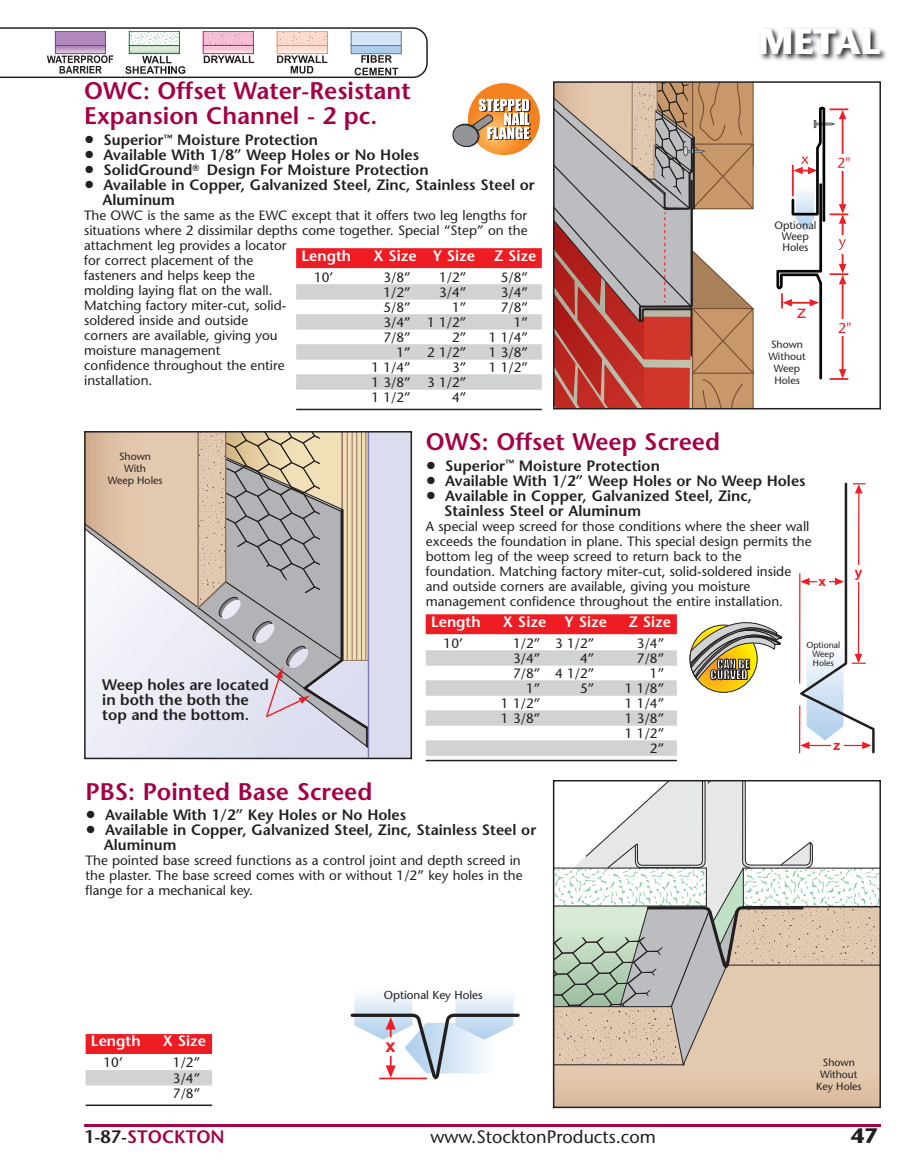
<style>
.page{position:relative;width:907px;height:1175px;background:#fff}
.page>*{position:absolute;margin:0;border:0;box-sizing:border-box;transform-origin:0 0}
.t1{font:700 36px "Stone Sans";color:#fff}
.t2{font:600 24px/25.5px "Stone Sans";color:#a30146}
.t3{font:700 21px "Stone Sans";color:#231f20}
.t4{font:700 18.3px "Arial";color:#ee1d23}
.t5{font:18px "Stone Sans";color:#231f20}
.t6{font:600 18px "Stone Sans";color:#a30146}
.t7{font:18px "Arial";color:#ee1d23}
.t8{font:600 15.3px/15.3px "Stone Sans";color:#231f20}
.t9{font:600 15px/15px "Stone Sans";color:#231f20}
.t10{font:600 15px "Stone Sans";color:#fff}
.t11{font:700 13.65px "Arial";color:#ee1d23}
.t12{font:13.5px/15px "Stone Sans";color:#231f20}
.t13{font:12px/10.8px "Impact";color:#fff;text-align:center}
.t14{font:11.7px "Stone Sans";color:#231f20}
.t15{font:10.8px/10.8px "Stone Sans";color:#231f20;text-align:center}
.t16{font:10.5px/12px "Stone Sans";color:#231f20;text-align:center}
.t17{font:8.7px/8.7px "Stone Sans";color:#231f20;text-align:center}
.s1{font-family:"Lucida Grande";font-weight:400;font-size:18px}
.s2{color:#231f20}
</style>
<div class="page">
<img style="left:760px;top:28px;width:127px;height:33px">
<hr style="left:84px;top:1123px;width:797px;height:3px;background:#a30146">
<svg style="left:0;top:27px;width:428px;height:51px"></svg>
<svg style="left:87px;top:749px;width:281px;height:7px"></svg>
<div style="left:368px;top:432px;width:43px;height:326px;background:#dbddef"></div>
<hr style="left:368px;top:432px;width:1px;height:326px;background:#7d78b8">
<svg style="left:87px;top:434px;width:283px;height:315px"></svg>
<div style="left:84px;top:431px;width:328px;height:328px;border:2px solid #231f20"></div>
<svg style="left:799px;top:482px;width:76px;height:272px"></svg>
<div style="left:426px;top:614px;width:251px;height:13px;background:#ee1d23"></div>
<div style="left:426px;top:626px;width:251px;height:8px;background:#ee1d23"></div>
<div style="left:426px;top:650px;width:251px;height:13px;background:#d1d2d4"></div>
<hr style="left:426px;top:662px;width:251px;height:3px;background:#d1d2d4">
<div style="left:426px;top:680px;width:251px;height:13px;background:#d1d2d4"></div>
<hr style="left:426px;top:692px;width:251px;height:3px;background:#d1d2d4">
<div style="left:426px;top:710px;width:251px;height:13px;background:#d1d2d4"></div>
<hr style="left:426px;top:722px;width:251px;height:3px;background:#d1d2d4">
<div style="left:426px;top:740px;width:251px;height:13px;background:#d1d2d4"></div>
<hr style="left:426px;top:752px;width:251px;height:3px;background:#d1d2d4">
<hr style="left:426px;top:759px;width:251px;height:2px;background:#231f20">
<svg style="left:690px;top:625px;width:67px;height:67px"></svg>
<svg style="left:689px;top:622px;width:93px;height:58px"></svg>
<svg style="left:350px;top:994px;width:170px;height:85px"></svg>
<div style="left:553px;top:902px;width:327px;height:205px;background:#e1c5a9"></div>
<svg style="left:556px;top:782px;width:322px;height:284px"></svg>
<div style="left:553px;top:779px;width:328px;height:328px;border:2px solid #231f20"></div>
<div style="left:86px;top:1033px;width:126px;height:14px;background:#ee1d23"></div>
<div style="left:86px;top:1046px;width:126px;height:7px;background:#ee1d23"></div>
<div style="left:86px;top:1069px;width:126px;height:14px;background:#d1d2d4"></div>
<hr style="left:86px;top:1082px;width:126px;height:3px;background:#d1d2d4">
<hr style="left:86px;top:1104px;width:126px;height:1px;background:#231f20">
<svg style="left:556px;top:84px;width:198px;height:322px"></svg>
<div style="left:553px;top:81px;width:328px;height:328px;border:2px solid #231f20"></div>
<svg style="left:776px;top:106px;width:74px;height:274px"></svg>
<div style="left:296px;top:248px;width:246px;height:14px;background:#ee1d23"></div>
<div style="left:296px;top:260px;width:246px;height:8px;background:#ee1d23"></div>
<div style="left:296px;top:284px;width:246px;height:14px;background:#d1d2d4"></div>
<hr style="left:296px;top:296px;width:246px;height:3px;background:#d1d2d4">
<div style="left:296px;top:314px;width:246px;height:14px;background:#d1d2d4"></div>
<hr style="left:296px;top:326px;width:246px;height:3px;background:#d1d2d4">
<div style="left:296px;top:344px;width:246px;height:14px;background:#d1d2d4"></div>
<hr style="left:296px;top:356px;width:246px;height:3px;background:#d1d2d4">
<div style="left:296px;top:374px;width:246px;height:14px;background:#d1d2d4"></div>
<hr style="left:296px;top:386px;width:246px;height:3px;background:#d1d2d4">
<hr style="left:296px;top:408px;width:246px;height:2px;background:#231f20">
<svg style="left:468px;top:83px;width:72px;height:72px"></svg>
<svg style="left:452px;top:99px;width:79px;height:49px"></svg>
<h2 class="t2" style="left:84px;top:80px;width:328px">OWC: Offset Water-Resistant<br>Expansion Channel - 2 pc.</h2>
<p class="t9" style="left:84px;top:134px;width:236px"><span class="s1">●</span> Superior<sup>™</sup> Moisture Protection</p>
<p class="t9" style="left:84px;top:149px;width:336px"><span class="s1">●</span> Available With 1/8” Weep Holes or No Holes</p>
<p class="t9" style="left:84px;top:164px;width:346px"><span class="s1">●</span> SolidGround<sup>®</sup> Design For Moisture Protection</p>
<p class="t9" style="left:102px;top:179px;width:434px;text-indent:-18px"><span class="s1">●</span> Available in Copper, Galvanized Steel, Zinc, Stainless Steel or<br>Aluminum</p>
<p class="t12" style="left:84px;top:209px;width:445px">The OWC is the same as the EWC except that it offers two leg lengths for situations where 2 dissimilar depths come together. Special “Step” on the attachment leg provides a locator<br>for correct placement of the<br>fasteners and helps keep the<br>molding laying flat on the wall.<br>Matching factory miter-cut, solid-<br>soldered inside and outside<br>corners are available, giving you<br>moisture management<br>confidence throughout the entire<br>installation.</p>
<p class="t10" style="left:301px;top:249px;width:51px">Length</p>
<p class="t10" style="left:373px;top:249px;width:103px">X Size Y Size</p>
<p class="t10" style="left:494px;top:249px;width:44px">Z Size</p>
<p class="t12" style="left:314px;top:271px;width:21px">10’</p>
<p class="t12" style="left:383px;top:271px;width:29px">3/8”</p>
<p class="t12" style="left:439px;top:271px;width:29px">1/2”</p>
<p class="t12" style="left:501px;top:271px;width:29px">5/8”</p>
<p class="t12" style="left:383px;top:286px;width:29px">1/2”</p>
<p class="t12" style="left:439px;top:286px;width:29px">3/4”</p>
<p class="t12" style="left:501px;top:286px;width:29px">3/4”</p>
<p class="t12" style="left:383px;top:301px;width:29px">5/8”</p>
<p class="t12" style="left:452px;top:301px;width:16px">1”</p>
<p class="t12" style="left:501px;top:301px;width:29px">7/8”</p>
<p class="t12" style="left:383px;top:316px;width:85px">3/4” 1 1/2”</p>
<p class="t12" style="left:514px;top:316px;width:16px">1”</p>
<p class="t12" style="left:383px;top:331px;width:29px">7/8”</p>
<p class="t12" style="left:452px;top:331px;width:16px">2”</p>
<p class="t12" style="left:489px;top:331px;width:41px">1 1/4”</p>
<p class="t12" style="left:396px;top:346px;width:72px">1” 2 1/2”</p>
<p class="t12" style="left:489px;top:346px;width:41px">1 3/8”</p>
<p class="t12" style="left:371px;top:361px;width:41px">1 1/4”</p>
<p class="t12" style="left:452px;top:361px;width:16px">3”</p>
<p class="t12" style="left:489px;top:361px;width:41px">1 1/2”</p>
<p class="t12" style="left:371px;top:376px;width:97px">1 3/8” 3 1/2”<br>1 1/2”</p>
<p class="t12" style="left:452px;top:391px;width:16px">4”</p>
<h1 class="t1" style="left:758px;top:27px;width:124px">METAL</h1>
<p class="t15" style="left:774px;top:221px;width:43px">Optional<br>Weep<br>Holes</p>
<h3 class="t7" style="left:797px;top:301px;width:10px">z</h3>
<p class="t16" style="left:768px;top:339px;width:39px">Shown<br>Without<br>Weep<br>Holes</p>
<p class="t16" style="left:108px;top:451px;width:56px">Shown<br>With<br>Weep Holes</p>
<p class="t8" style="left:102px;top:678px;width:168px">Weep holes are located in both the both the top and the bottom.</p>
<h2 class="t2" style="left:426px;top:431px;width:296px">OWS: Offset Weep Screed</h2>
<p class="t9" style="left:426px;top:459px;width:236px"><span class="s1">●</span> Superior<sup>™</sup> Moisture Protection</p>
<p class="t9" style="left:426px;top:474px;width:381px"><span class="s1">●</span> Available With 1/2” Weep Holes or No Weep Holes</p>
<p class="t9" style="left:444px;top:489px;width:309px;text-indent:-18px"><span class="s1">●</span> Available in Copper, Galvanized Steel, Zinc,<br>Stainless Steel or Aluminum</p>
<p class="t12" style="left:426px;top:520px;width:387px">A special weep screed for those conditions where the sheer wall exceeds the foundation in plane. This special design permits the bottom leg of the weep screed to return back to the foundation. Matching factory miter-cut, solid-soldered inside and outside corners are available, giving you moisture management confidence throughout the entire installation.</p>
<p class="t10" style="left:431px;top:615px;width:51px">Length</p>
<p class="t10" style="left:503px;top:615px;width:105px">X Size Y Size</p>
<p class="t10" style="left:629px;top:615px;width:44px">Z Size</p>
<p class="t12" style="left:443px;top:637px;width:21px">10’</p>
<p class="t12" style="left:513px;top:637px;width:83px">1/2” 3 1/2”</p>
<p class="t12" style="left:637px;top:637px;width:29px">3/4”</p>
<p class="t12" style="left:513px;top:652px;width:29px">3/4”</p>
<p class="t12" style="left:580px;top:652px;width:16px">4”</p>
<p class="t12" style="left:637px;top:652px;width:29px">7/8”</p>
<p class="t12" style="left:513px;top:667px;width:83px">7/8” 4 1/2”</p>
<p class="t12" style="left:650px;top:667px;width:16px">1”</p>
<p class="t12" style="left:526px;top:682px;width:16px">1”</p>
<p class="t12" style="left:580px;top:682px;width:16px">5”</p>
<p class="t12" style="left:625px;top:682px;width:41px">1 1/8”</p>
<p class="t12" style="left:501px;top:697px;width:41px">1 1/2”</p>
<p class="t12" style="left:625px;top:697px;width:41px">1 1/4”</p>
<p class="t12" style="left:501px;top:712px;width:41px">1 3/8”</p>
<p class="t12" style="left:625px;top:712px;width:41px;text-align:right">1 3/8”<br>1 1/2”<br>2”</p>
<p class="t11" style="left:818px;top:576px;width:9px">x</p>
<p class="t17" style="left:806px;top:641px;width:35px">Optional<br>Weep<br>Holes</p>
<p class="t13" style="left:710px;top:659px;width:41px">CAN BE<br>CURVED</p>
<p class="t11" style="left:833px;top:739px;width:8px">z</p>
<h2 class="t2" style="left:86px;top:781px;width:288px">PBS: Pointed Base Screed</h2>
<p class="t9" style="left:86px;top:809px;width:322px"><span class="s1">●</span> Available With 1/2” Key Holes or No Holes</p>
<p class="t9" style="left:104px;top:824px;width:434px;text-indent:-18px"><span class="s1">●</span> Available in Copper, Galvanized Steel, Zinc, Stainless Steel or<br>Aluminum</p>
<p class="t12" style="left:86px;top:854px;width:438px">The pointed base screed functions as a control joint and depth screed in the plaster. The base screed comes with or without 1/2” key holes in the flange for a mechanical key.</p>
<p class="t11" style="left:855px;top:566px;width:9px">y</p>
<p class="t14" style="left:384px;top:989px;width:100px">Optional Key Holes</p>
<p class="t10" style="left:91px;top:1035px;width:51px">Length</p>
<p class="t10" style="left:163px;top:1035px;width:45px">X Size</p>
<p class="t12" style="left:103px;top:1056px;width:21px">10’</p>
<p class="t12" style="left:173px;top:1056px;width:29px;text-align:justify">1/2” 3/4” 7/8”</p>
<h3 class="t4" style="left:385px;top:1038px;width:12px">x</h3>
<p class="t16" style="left:816px;top:1057px;width:47px">Shown<br>Without<br>Key Holes</p>
<h3 class="t6" style="left:84px;top:1129px;width:142px"><span class="s2">1-87-</span>STOCKTON</h3>
<h3 class="t5" style="left:430px;top:1129px;width:227px">www.StocktonProducts.com</h3>
<h3 class="t3" style="left:851px;top:1127px;width:28px">47</h3>
</div>
